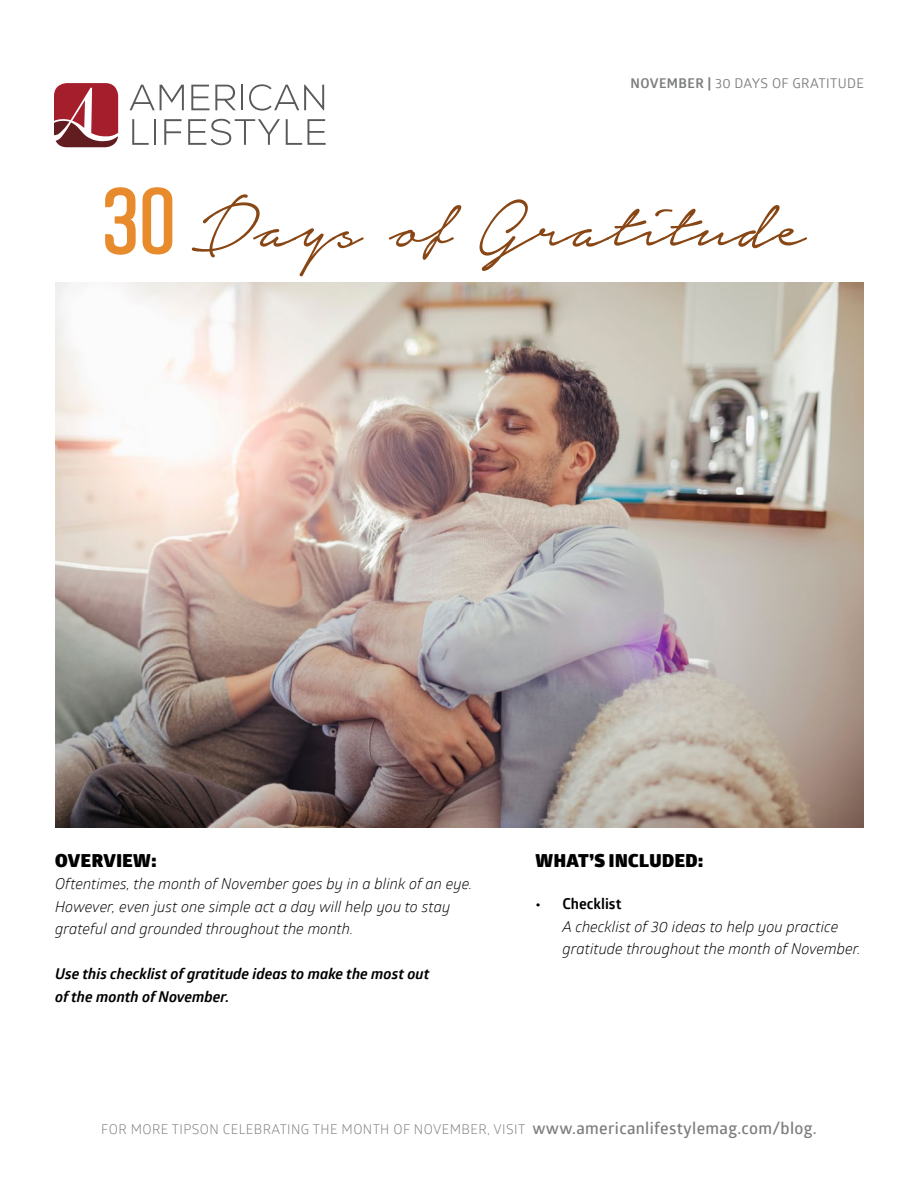
<style>
.page{position:relative;width:918px;height:1188px;background:#fff}
.page>*{position:absolute;margin:0;border:0;box-sizing:border-box;transform-origin:0 0}
.t1{font:93px "Notera";color:#884614}
.t2{font:900 18px "Glober";letter-spacing:.03em;color:#000}
.t3{font:italic 15px/22.5px "Glober";color:#000}
.t4{font:italic 700 15px/22.5px "Glober";color:#000}
.t5{font:700 15px "Glober";color:#000}
.t6{font:13.5px "Glober";letter-spacing:.03em;color:#7c7d7d}
.t7{font:13.5px "Glober";letter-spacing:.03em;color:#7c7d7d}
.s1{font-weight:700}
.s2{font-weight:600;font-size:16.5px}
</style>
<div class="page">
<svg style="left:54px;top:83px;width:64px;height:64px"></svg>
<svg style="left:130px;top:85px;width:54px;height:25px"></svg>
<svg style="left:191px;top:85px;width:18px;height:25px"></svg>
<svg style="left:215px;top:85px;width:21px;height:25px"></svg>
<hr style="left:241px;top:85px;width:2px;height:25px;background:#58595b">
<svg style="left:249px;top:84px;width:75px;height:27px"></svg>
<svg style="left:132px;top:119px;width:17px;height:26px"></svg>
<hr style="left:154px;top:119px;width:2px;height:26px;background:#58595b">
<svg style="left:164px;top:119px;width:18px;height:26px"></svg>
<svg style="left:188px;top:119px;width:92px;height:26px"></svg>
<svg style="left:286px;top:119px;width:40px;height:26px"></svg>
<img style="left:55px;top:282px;width:809px;height:546px">
<p class="t7" style="left:631px;top:74px;width:235px"><span class="s1">NOVEMBER |</span> 30 DAYS OF GRATITUDE</p>
<h1 class="t1" style="left:103px;top:180px;width:704px"><sub>30</sub> Days of Gratitude</h1>
<p class="t2" style="left:55px;top:846px;width:103px">OVERVIEW:</p>
<p class="t3" style="left:55px;top:872px;width:419px">Oftentimes, the month of November goes by in a blink of an eye.<br>However, even just one simple act a day will help you to stay grateful and grounded throughout the month.</p>
<p class="t4" style="left:55px;top:962px;width:376px">Use this checklist of gratitude ideas to make the most out of the month of November.</p>
<p class="t2" style="left:536px;top:846px;width:169px">WHAT’S INCLUDED:</p>
<p class="t5" style="left:535px;top:894px;width:88px">• Checklist</p>
<p class="t3" style="left:562px;top:915px;width:300px">A checklist of 30 ideas to help you practice gratitude throughout the month of November.</p>
<p class="t6" style="left:101px;top:1120px;width:717px">FOR MORE TIPSON CELEBRATING THE MONTH OF NOVEMBER, VISIT <span class="s2">www.americanlifestylemag.com/blog.</span></p>
</div>
